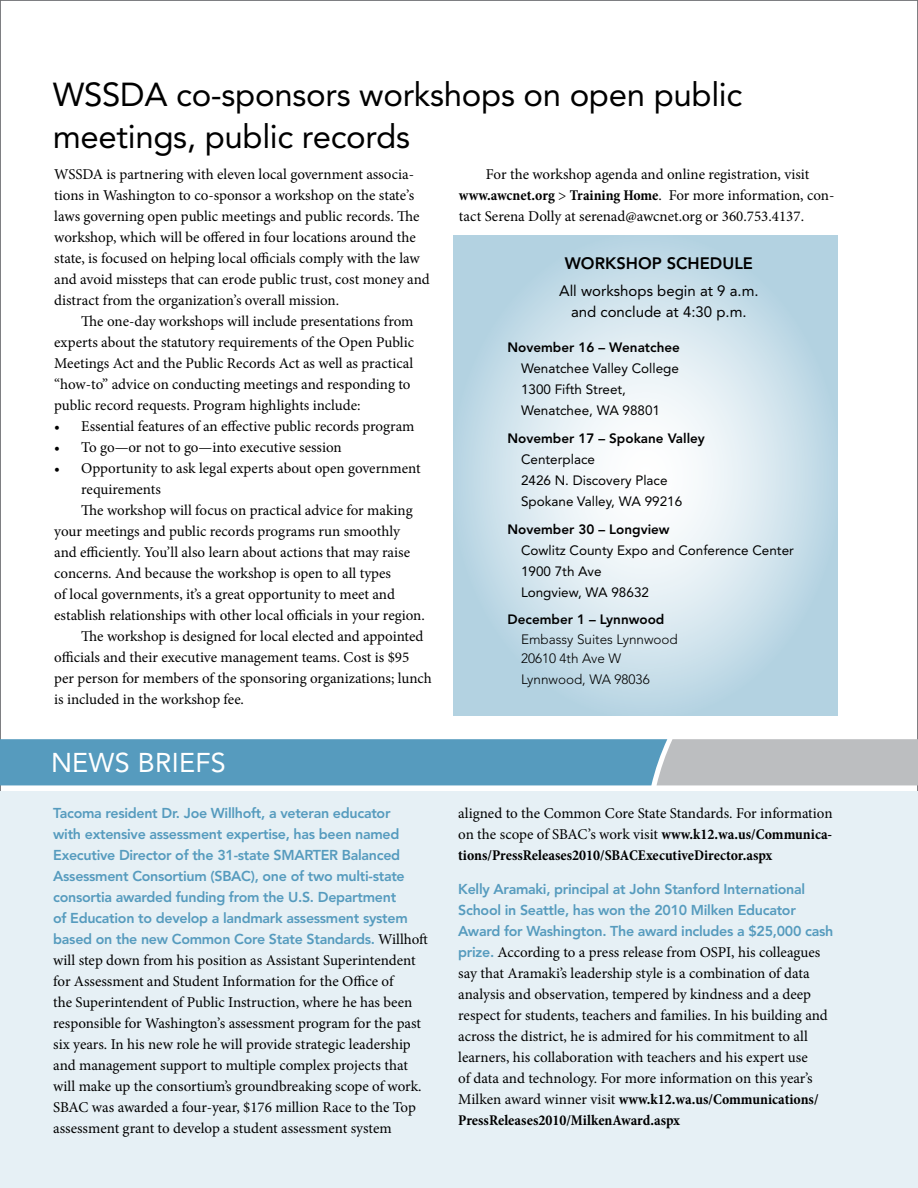
<style>
.page{position:relative;width:918px;height:1188px;background:#fff}
.page>*{position:absolute;margin:0;border:0;box-sizing:border-box;transform-origin:0 0}
.t1{font:33px/42px "Avenir LT Std";letter-spacing:-.01em;color:#000}
.t2{font:27px "Avenir LT Std";color:#fff}
.t3{font:800 16.5px "Avenir LT Std";color:#000}
.t4{font:15px/21px "Minion Pro";letter-spacing:-.005em;color:#000}
.t5{font:15px/21px "Avenir LT Std";color:#000;text-align:center}
.t6{font:800 14.25px/21px "Avenir LT Std";letter-spacing:-.02em;color:#569bbe}
.t7{font:13.5px/21px "Avenir LT Std";color:#000}
.t8{font:800 13.5px "Avenir LT Std";color:#000}
.t9{font:300 13.5px/19.5px "Avenir LT Std";color:#000}
.s1{font-family:"Minion Pro";font-weight:400;font-size:15px;color:#000}
.s2{font-weight:700;font-stretch:condensed}
.s3{font-family:"Avenir LT Std";font-weight:800;font-size:14.25px;color:#569bbe}
</style>
<div class="page">
<div style="left:0;top:791px;width:918px;height:397px;background:#e6f0f5"></div>
<svg style="left:0;top:739px;width:918px;height:46px;background:#73a5bf"></svg>
<svg style="left:454px;top:236px;width:383px;height:480px;background:#cee2eb"></svg>
<h1 class="t1" style="left:53px;top:74px;width:691px">WSSDA co-sponsors workshops on open public meetings, public records</h1>
<p class="t4" style="left:54px;top:164px;width:377px">WSSDA is partnering with eleven local government associa&shy;tions in Washington to co-sponsor a workshop on the state’s laws governing open public meetings and public records. The workshop, which will be offered in four locations around the state, is focused on helping local officials comply with the law and avoid missteps that can erode public trust, cost money and distract from the organization’s overall mission.</p>
<p class="t4" style="left:54px;top:311px;width:361px;text-indent:27px">The one-day workshops will include presentations from experts about the statutory requirements of the Open Public Meetings Act and the Public Records Act as well as practical “how-to” advice on conducting meetings and responding to public record requests. Program highlights include:</p>
<p class="t4" style="left:54px;top:416px;width:362px">• Essential features of an effective public records program</p>
<p class="t4" style="left:54px;top:437px;width:289px">• To go—or not to go—into executive session</p>
<p class="t4" style="left:54px;top:458px;width:368px">• Opportunity to ask legal experts about open government</p>
<p class="t4" style="left:81px;top:479px;width:81px">requirements</p>
<p class="t4" style="left:81px;top:500px;width:333px">The workshop will focus on practical advice for making</p>
<p class="t4" style="left:54px;top:521px;width:347px">your meetings and public records programs run smoothly</p>
<p class="t4" style="left:54px;top:542px;width:357px">and efficiently. You’ll also learn about actions that may raise</p>
<p class="t4" style="left:54px;top:563px;width:338px">concerns. And because the workshop is open to all types</p>
<p class="t4" style="left:54px;top:584px;width:342px">of local governments, it’s a great opportunity to meet and</p>
<p class="t4" style="left:54px;top:605px;width:372px">establish relationships with other local officials in your region.</p>
<p class="t4" style="left:81px;top:626px;width:344px">The workshop is designed for local elected and appointed</p>
<p class="t4" style="left:54px;top:647px;width:357px">officials and their executive management teams. Cost is $95</p>
<p class="t4" style="left:54px;top:668px;width:379px">per person for members of the sponsoring organizations; lunch</p>
<p class="t4" style="left:54px;top:689px;width:191px">is included in the workshop fee.</p>
<h2 class="t2" style="left:51px;top:747px;width:41px">News</h2>
<h2 class="t2" style="left:138px;top:747px;width:32px">Briefs</h2>
<p class="t6" style="left:53px;top:802px;width:376px">Tacoma resident Dr. Joe Willhoft, a veteran educator<br>with extensive assessment expertise, has been named Executive Director of the 31-state SMARTER Balanced Assessment Consortium (SBAC), one of two multi-state consortia awarded funding from the U.S. Department<br>of Education to develop a landmark assessment system based on the new Common Core State Standards. <span class="s1">Willhoft</span></p>
<p class="t4" style="left:53px;top:949px;width:370px">will step down from his position as Assistant Superintendent for Assessment and Student Information for the Office of<br>the Superintendent of Public Instruction, where he has been responsible for Washington’s assessment program for the past six years. In his new role he will provide strategic leadership and management support to multiple complex projects that will make up the consortium’s groundbreaking scope of work.<br>SBAC was awarded a four-year, $176 million Race to the Top assessment grant to develop a student assessment system</p>
<p class="t4" style="left:459px;top:164px;width:377px;text-indent:27px">For the workshop agenda and online registration, visit <span class="s2">www.awcnet.org</span> &gt; <span class="s2">Training Home</span>. For more information, con&shy;tact Serena Dolly at serenad@awcnet.org or 360.753.4137.</p>
<p class="t3" style="left:565px;top:253px;width:190px">WORKSHOP SCHEDULE</p>
<p class="t5" style="left:559px;top:281px;width:201px">All workshops begin at 9 a.m. and conclude at 4:30 p.m.</p>
<p class="t8" style="left:508px;top:339px;width:174px">November 16 – Wenatchee</p>
<p class="t7" style="left:521px;top:358px;width:159px">Wenatchee Valley College<br>1300 Fifth Street,<br>Wenatchee, WA 98801</p>
<p class="t8" style="left:508px;top:430px;width:199px">November 17 – Spokane Valley</p>
<p class="t7" style="left:521px;top:449px;width:163px">Centerplace<br>2426 N. Discovery Place<br>Spokane Valley, WA 99216</p>
<p class="t8" style="left:508px;top:521px;width:164px">November 30 – Longview</p>
<p class="t7" style="left:521px;top:539px;width:274px">Cowlitz County Expo and Conference Center<br>1900 7th Ave<br>Longview, WA 98632</p>
<p class="t8" style="left:508px;top:612px;width:158px">December 1 – Lynnwood</p>
<p class="t9" style="left:521px;top:629px;width:158px">Embassy Suites Lynnwood<br>20610 4th Ave W</p>
<p class="t9" style="left:521px;top:670px;width:130px">Lynnwood, WA 98036</p>
<p class="t4" style="left:458px;top:803px;width:376px;text-align:justify">aligned to the Common Core State Standards. For information on the scope of SBAC’s work visit <span class="s2">www.k12.wa.us/Communica&shy;tions/PressReleases2010/SBACExecutiveDirector.aspx</span></p>
<p class="t6" style="left:458px;top:879px;width:377px">Kelly Aramaki, principal at John Stanford International<br>School in Seattle, has won the 2010 Milken Educator<br>Award for Washington. The award includes a $25,000 cash</p>
<p class="t4" style="left:458px;top:942px;width:371px"><span class="s3">prize.</span> According to a press release from OSPI, his colleagues say that Aramaki’s leadership style is a combination of data analysis and observation, tempered by kindness and a deep respect for students, teachers and families. In his building and across the district, he is admired for his commitment to all learners, his collaboration with teachers and his expert use<br>of data and technology. For more information on this year’s Milken award winner visit <span class="s2">www.k12.wa.us/Communications/ PressReleases2010/MilkenAward.aspx</span></p>
</div>
